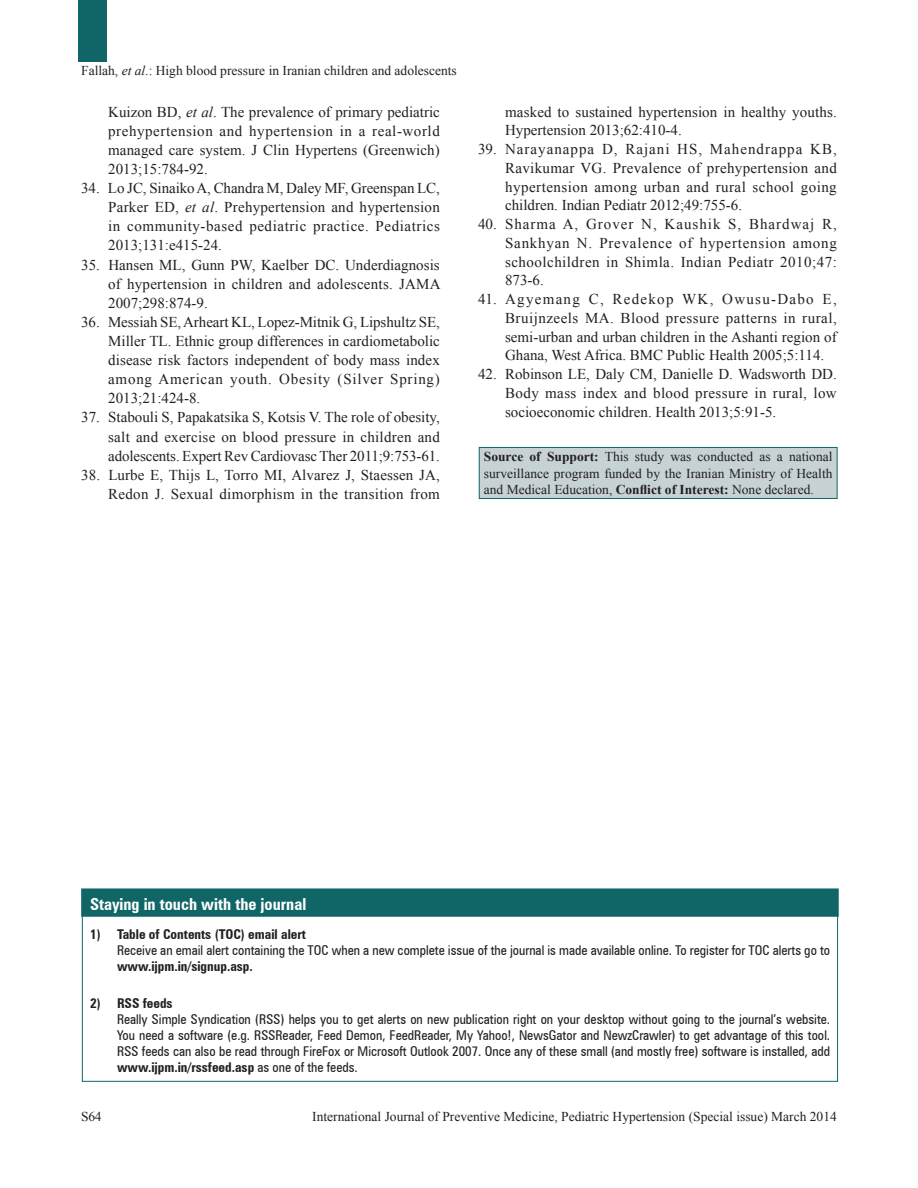
<style>
.page{position:relative;width:918px;height:1188px;background:#fff}
.page>*{position:absolute;margin:0;border:0;box-sizing:border-box;transform-origin:0 0}
.t1{font:700 condensed 16.5px "Zurich BT";color:#fff}
.t2{font:15px/19px "Times New Roman";letter-spacing:.01em;color:#231f20;text-align:justify}
.t3{font:condensed 13.5px/16.2px "Zurich BT";color:#231f20;text-align:justify}
.t4{font:13.5px/16.2px "Times New Roman";color:#231f20;text-align:justify}
.t5{font:700 condensed 13.5px "Zurich BT";color:#231f20}
.s1{font-style:italic}
.s2{font-weight:700}
</style>
<div class="page">
<div style="left:78px;top:0;width:29px;height:61px;background:#106667"></div>
<div style="left:479px;top:447px;width:358px;height:51px;background:#c6d2d4"></div>
<div style="left:479px;top:447px;width:359px;height:52px;border:1px solid #106667"></div>
<div style="left:82px;top:889px;width:756px;height:27px;background:#106667"></div>
<div style="left:81px;top:888px;width:758px;height:29px;border:2px solid #106667"></div>
<div style="left:82px;top:889px;width:756px;height:193px;border:1px solid #106667"></div>
<p class="t4" style="left:81px;top:63px;width:377px">Fallah, <span class="s1">et al</span>.: High blood pressure in Iranian children and adolescents</p>
<p class="t2" style="left:108px;top:102px;width:333px">Kuizon BD, <span class="s1">et al</span>. The prevalence of primary pediatric prehypertension and hypertension in a real-world managed care system. J Clin Hypertens (Greenwich)<br>2013;15:784-92.</p>
<p class="t2" style="left:108px;top:179px;width:333px;text-indent:-27px">34. Lo JC, Sinaiko A, Chandra M, Daley MF, Greenspan LC, Parker ED, <span class="s1">et al</span>. Prehypertension and hypertension in community-based pediatric practice. Pediatrics 2013;131:e415-24.</p>
<p class="t2" style="left:108px;top:255px;width:334px;text-indent:-27px">35. Hansen ML, Gunn PW, Kaelber DC. Underdiagnosis of hypertension in children and adolescents. JAMA 2007;298:874-9.</p>
<p class="t2" style="left:108px;top:312px;width:333px;text-indent:-27px">36. Messiah SE, Arheart KL, Lopez-Mitnik G, Lipshultz SE, Miller TL. Ethnic group differences in cardiometabolic disease risk factors independent of body mass index among American youth. Obesity (Silver Spring)<br>2013;21:424-8.</p>
<p class="t2" style="left:108px;top:408px;width:333px;text-indent:-27px">37. Stabouli S, Papakatsika S, Kotsis V. The role of obesity, salt and exercise on blood pressure in children and adolescents. Expert Rev Cardiovasc Ther 2011;9:753-61.</p>
<p class="t2" style="left:81px;top:465px;width:360px;text-align:right">38. Lurbe E, Thijs L, Torro MI, Alvarez J, Staessen JA,<br>Redon J. Sexual dimorphism in the transition from</p>
<p class="t2" style="left:505px;top:102px;width:333px">masked to sustained hypertension in healthy youths.<br>Hypertension 2013;62:410-4.</p>
<p class="t2" style="left:505px;top:140px;width:333px;text-indent:-27px">39. Narayanappa D, Rajani HS, Mahendrappa KB, Ravikumar VG. Prevalence of prehypertension and hypertension among urban and rural school going children. Indian Pediatr 2012;49:755-6.</p>
<p class="t2" style="left:505px;top:215px;width:333px;text-indent:-27px">40. Sharma A, Grover N, Kaushik S, Bhardwaj R, Sankhyan N. Prevalence of hypertension among schoolchildren in Shimla. Indian Pediatr 2010;47:<br>873-6.</p>
<p class="t2" style="left:505px;top:290px;width:333px;text-indent:-27px">41. Agyemang C, Redekop WK, Owusu-Dabo E, Bruijnzeels MA. Blood pressure patterns in rural, semi-urban and urban children in the Ashanti region of Ghana, West Africa. BMC Public Health 2005;5:114.</p>
<p class="t2" style="left:505px;top:365px;width:333px;text-indent:-27px">42. Robinson LE, Daly CM, Danielle D. Wadsworth DD.<br>Body mass index and blood pressure in rural, low socioeconomic children. Health 2013;5:91-5.</p>
<p class="t4" style="left:484px;top:449px;width:350px"><span class="s2">Source of Support:</span> This study was conducted as a national surveillance program funded by the Iranian Ministry of Health and Medical Education, <span class="s2">Conflict of Interest:</span> None declared.</p>
<p class="t1" style="left:90px;top:894px;width:218px">Staying in touch with the journal</p>
<p class="t5" style="left:90px;top:926px;width:218px">1) Table of Contents (TOC) email alert</p>
<p class="t3" style="left:117px;top:942px;width:715px">Receive an email alert containing the TOC when a new complete issue of the journal is made available online. To register for TOC alerts go to</p>
<p class="t5" style="left:117px;top:958px;width:137px">www.ijpm.in/signup.asp.</p>
<p class="t5" style="left:90px;top:995px;width:84px">2) RSS feeds</p>
<p class="t3" style="left:117px;top:1011px;width:715px">Really Simple Syndication (RSS) helps you to get alerts on new publication right on your desktop without going to the journal’s website.<br>You need a software (e.g. RSSReader, Feed Demon, FeedReader, My Yahoo!, NewsGator and NewzCrawler) to get advantage of this tool.<br>RSS feeds can also be read through FireFox or Microsoft Outlook 2007. Once any of these small (and mostly free) software is installed, add <span class="s2">www.ijpm.in/rssfeed.asp</span> as one of the feeds.</p>
<p class="t4" style="left:81px;top:1109px;width:22px">S64</p>
<p class="t4" style="left:312px;top:1109px;width:526px">International Journal of Preventive Medicine, Pediatric Hypertension (Special issue) March 2014</p>
</div>
